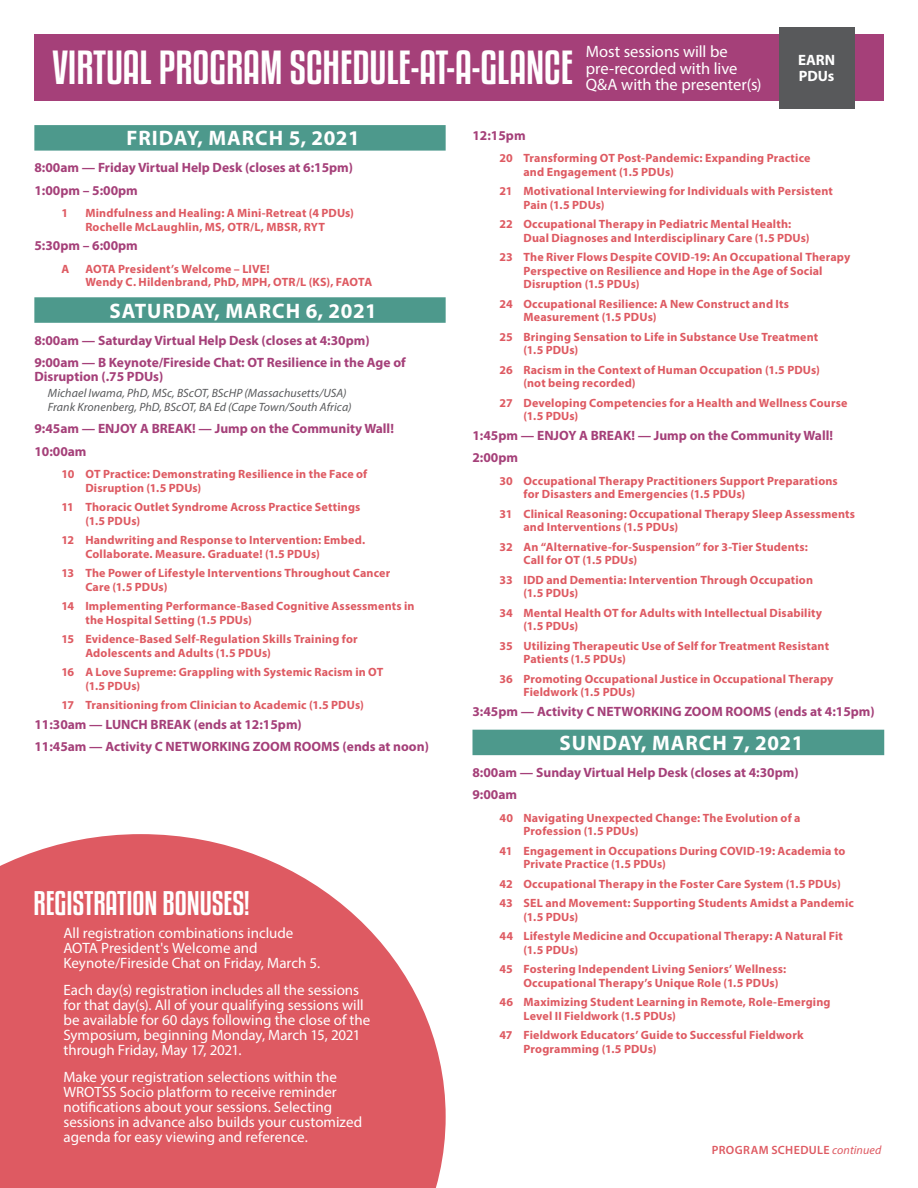
<style>
.page{position:relative;width:918px;height:1188px;background:#fff}
.page>*{position:absolute;margin:0;border:0;box-sizing:border-box;transform-origin:0 0}
.t1{font:42px "Kenyan Coffee Rg";color:#fff}
.t2{font:30px "Kenyan Coffee Rg";color:#fff}
.t3{font:700 21px "Myriad Pro";letter-spacing:.04em;color:#fff}
.t4{font:16.5px/16.5px "Myriad Pro";letter-spacing:-.005em;color:#fff}
.t5{font:15px/15px "Myriad Pro";color:#fff}
.t6{font:700 15px/16.5px "Myriad Pro";color:#fff}
.t7{font:700 13.5px/22.5px "Myriad Pro";color:#a54079}
.t8{font:700 12px/13.5px "Myriad Pro";letter-spacing:.015em;color:#de5a62}
.t9{font:italic 12px/13.5px "Myriad Pro";letter-spacing:.005em;color:#58595b}
.t10{font:600 12px "Myriad Pro";letter-spacing:.03em;color:#de5a62}
.s1{font-weight:400;font-style:italic}
</style>
<div class="page">
<div style="left:34px;top:34px;width:850px;height:67px;background:#a54079"></div>
<div style="left:779px;top:27px;width:75px;height:81px;background:#58595b"></div>
<svg style="left:0;top:834px;width:446px;height:354px;background:#e26f76"></svg>
<div style="left:34px;top:125px;width:412px;height:26px;background:#4d998c"></div>
<div style="left:34px;top:297px;width:412px;height:26px;background:#4d998c"></div>
<div style="left:472px;top:730px;width:412px;height:25px;background:#4d998c"></div>
<h3 class="t4" style="left:586px;top:43px;width:177px">Most sessions will be pre-recorded with live<br>Q&amp;A with the presenter(s)</h3>
<h1 class="t1" style="left:52px;top:39px;width:522px">VIRTUAL PROGRAM SCHEDULE-AT-A-GLANCE</h1>
<p class="t6" style="left:798px;top:51px;width:39px">EARN<br>PDUs</p>
<h3 class="t3" style="left:126px;top:125px;width:235px">FRIDAY, MARCH 5, 2021</h3>
<p class="t7" style="left:34px;top:156px;width:320px">8:00am — Friday Virtual Help Desk (closes at 6:15pm)<br>1:00pm – 5:00pm</p>
<p class="t8" style="left:61px;top:206px;width:8px">1</p>
<p class="t8" style="left:85px;top:206px;width:270px">Mindfulness and Healing: A Mini-Retreat (4 PDUs)<br>Rochelle McLaughlin, MS, OTR/L, MBSR, RYT</p>
<p class="t7" style="left:34px;top:234px;width:105px">5:30pm – 6:00pm</p>
<p class="t8" style="left:61px;top:262px;width:9px">A</p>
<p class="t8" style="left:85px;top:262px;width:288px">AOTA President’s Welcome – LIVE!<br>Wendy C. Hildenbrand, PhD, MPH, OTR/L (KS), FAOTA</p>
<h3 class="t3" style="left:109px;top:297px;width:269px">SATURDAY, MARCH 6, 2021</h3>
<p class="t7" style="left:34px;top:328px;width:373px">8:00am — Saturday Virtual Help Desk (closes at 4:30pm)<br>9:00am — B Keynote/Fireside Chat: OT Resilience in the Age of</p>
<p class="t7" style="left:34px;top:364px;width:130px">Disruption (.75 PDUs)</p>
<p class="t9" style="left:48px;top:386px;width:305px">Michael Iwama, PhD, MSc, BScOT, BScHP (Massachusetts/USA)<br>Frank Kronenberg, PhD, BScOT, BA Ed (Cape Town/South Africa)</p>
<p class="t7" style="left:34px;top:417px;width:361px">9:45am — ENJOY A BREAK! — Jump on the Community Wall!<br>10:00am</p>
<p class="t8" style="left:85px;top:467px;width:283px;text-indent:-24px">10 OT Practice: Demonstrating Resilience in the Face of<br>Disruption (1.5 PDUs)</p>
<p class="t8" style="left:85px;top:500px;width:277px;text-indent:-24px">11 Thoracic Outlet Syndrome Across Practice Settings (1.5 PDUs)</p>
<p class="t8" style="left:85px;top:533px;width:281px;text-indent:-24px">12 Handwriting and Response to Intervention: Embed.<br>Collaborate. Measure. Graduate! (1.5 PDUs)</p>
<p class="t8" style="left:85px;top:566px;width:306px;text-indent:-24px">13 The Power of Lifestyle Interventions Throughout Cancer<br>Care (1.5 PDUs)</p>
<p class="t8" style="left:85px;top:599px;width:331px;text-indent:-24px">14 Implementing Performance-Based Cognitive Assessments in the Hospital Setting (1.5 PDUs)</p>
<p class="t8" style="left:85px;top:632px;width:274px;text-indent:-24px">15 Evidence-Based Self-Regulation Skills Training for<br>Adolescents and Adults (1.5 PDUs)</p>
<p class="t8" style="left:85px;top:665px;width:300px;text-indent:-24px">16 A Love Supreme: Grappling with Systemic Racism in OT (1.5 PDUs)</p>
<p class="t8" style="left:61px;top:698px;width:304px">17 Transitioning from Clinician to Academic (1.5 PDUs)</p>
<p class="t7" style="left:34px;top:712px;width:396px">11:30am — LUNCH BREAK (ends at 12:15pm)<br>11:45am — Activity C NETWORKING ZOOM ROOMS (ends at noon)</p>
<h2 class="t2" style="left:33px;top:882px;width:218px">REGISTRATION BONUSES!</h2>
<p class="t5" style="left:63px;top:925px;width:258px">All registration combinations include<br>AOTA President's Welcome and<br>Keynote/Fireside Chat on Friday, March 5.</p>
<p class="t5" style="left:63px;top:982px;width:308px">Each day(s) registration includes all the sessions for that day(s). All of your qualifying sessions will be available for 60 days following the close of the Symposium, beginning Monday, March 15, 2021 through Friday, May 17, 2021.</p>
<p class="t5" style="left:63px;top:1069px;width:300px">Make your registration selections within the WROTSS Socio platform to receive reminder notifications about your sessions. Selecting sessions in advance also builds your customized agenda for easy viewing and reference.</p>
<p class="t7" style="left:472px;top:123px;width:55px">12:15pm</p>
<p class="t8" style="left:524px;top:151px;width:289px;text-indent:-24px">20 Transforming OT Post-Pandemic: Expanding Practice and Engagement (1.5 PDUs)</p>
<p class="t8" style="left:524px;top:184px;width:311px;text-indent:-24px">21 Motivational Interviewing for Individuals with Persistent<br>Pain (1.5 PDUs)</p>
<p class="t8" style="left:524px;top:217px;width:288px;text-indent:-24px">22 Occupational Therapy in Pediatric Mental Health:<br>Dual Diagnoses and Interdisciplinary Care (1.5 PDUs)</p>
<p class="t8" style="left:524px;top:250px;width:328px;text-indent:-24px">23 The River Flows Despite COVID-19: An Occupational Therapy<br>Perspective on Resilience and Hope in the Age of Social<br>Disruption (1.5 PDUs)</p>
<p class="t8" style="left:524px;top:297px;width:267px;text-indent:-24px">24 Occupational Resilience: A New Construct and Its<br>Measurement (1.5 PDUs)</p>
<p class="t8" style="left:524px;top:330px;width:296px;text-indent:-24px">25 Bringing Sensation to Life in Substance Use Treatment (1.5 PDUs)</p>
<p class="t8" style="left:524px;top:363px;width:298px;text-indent:-24px">26 Racism in the Context of Human Occupation (1.5 PDUs) (not being recorded)</p>
<p class="t8" style="left:524px;top:396px;width:325px;text-indent:-24px">27 Developing Competencies for a Health and Wellness Course (1.5 PDUs)</p>
<p class="t7" style="left:472px;top:423px;width:362px">1:45pm — ENJOY A BREAK! — Jump on the Community Wall!<br>2:00pm</p>
<p class="t8" style="left:524px;top:474px;width:316px;text-indent:-24px">30 Occupational Therapy Practitioners Support Preparations for Disasters and Emergencies (1.5 PDUs)</p>
<p class="t8" style="left:524px;top:507px;width:333px;text-indent:-24px">31 Clinical Reasoning: Occupational Therapy Sleep Assessments and Interventions (1.5 PDUs)</p>
<p class="t8" style="left:524px;top:540px;width:286px;text-indent:-24px">32 An “Alternative-for-Suspension” for 3-Tier Students:<br>Call for OT (1.5 PDUs)</p>
<p class="t8" style="left:524px;top:573px;width:291px;text-indent:-24px">33 IDD and Dementia: Intervention Through Occupation (1.5 PDUs)</p>
<p class="t8" style="left:524px;top:606px;width:300px;text-indent:-24px">34 Mental Health OT for Adults with Intellectual Disability (1.5 PDUs)</p>
<p class="t8" style="left:524px;top:639px;width:307px;text-indent:-24px">35 Utilizing Therapeutic Use of Self for Treatment Resistant<br>Patients (1.5 PDUs)</p>
<p class="t8" style="left:524px;top:672px;width:312px;text-indent:-24px">36 Promoting Occupational Justice in Occupational Therapy<br>Fieldwork (1.5 PDUs)</p>
<p class="t7" style="left:472px;top:699px;width:404px">3:45pm — Activity C NETWORKING ZOOM ROOMS (ends at 4:15pm)</p>
<h3 class="t3" style="left:559px;top:729px;width:246px">SUNDAY, MARCH 7, 2021</h3>
<p class="t7" style="left:472px;top:761px;width:328px">8:00am — Sunday Virtual Help Desk (closes at 4:30pm)<br>9:00am</p>
<p class="t8" style="left:524px;top:811px;width:279px;text-indent:-24px">40 Navigating Unexpected Change: The Evolution of a<br>Profession (1.5 PDUs)</p>
<p class="t8" style="left:524px;top:844px;width:324px;text-indent:-24px">41 Engagement in Occupations During COVID-19: Academia to<br>Private Practice (1.5 PDUs)</p>
<p class="t8" style="left:500px;top:874px;width:356px;line-height:19.5px">42 Occupational Therapy in the Foster Care System (1.5 PDUs)<br>43 SEL and Movement: Supporting Students Amidst a Pandemic</p>
<p class="t8" style="left:500px;top:907px;width:345px;line-height:19.5px;text-indent:24px">(1.5 PDUs)<br>44 Lifestyle Medicine and Occupational Therapy: A Natural Fit</p>
<p class="t8" style="left:500px;top:940px;width:288px;line-height:19.5px;text-indent:24px">(1.5 PDUs)<br>45 Fostering Independent Living Seniors’ Wellness:</p>
<p class="t8" style="left:500px;top:973px;width:333px;line-height:19.5px;text-indent:24px">Occupational Therapy’s Unique Role (1.5 PDUs)<br>46 Maximizing Student Learning in Remote, Role-Emerging</p>
<p class="t8" style="left:500px;top:1006px;width:306px;line-height:19.5px;text-indent:24px">Level II Fieldwork (1.5 PDUs)<br>47 Fieldwork Educators’ Guide to Successful Fieldwork</p>
<p class="t8" style="left:524px;top:1042px;width:135px">Programming (1.5 PDUs)</p>
<p class="t10" style="left:712px;top:1143px;width:171px">PROGRAM SCHEDULE <span class="s1">continued</span></p>
</div>
